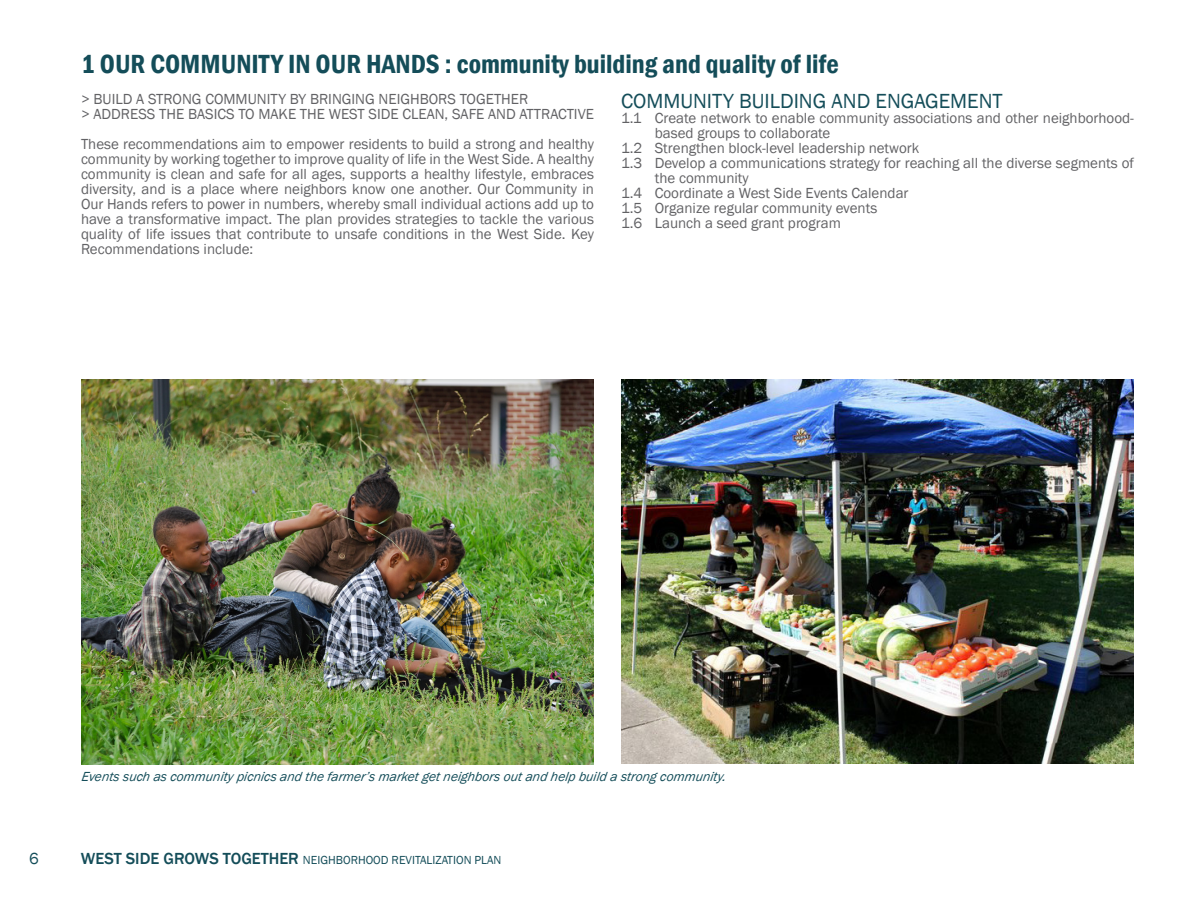
<style>
.page{position:relative;width:1188px;height:918px;background:#fff}
.page>*{position:absolute;margin:0;border:0;box-sizing:border-box;transform-origin:0 0}
.HEADER1{font:600 condensed 27px "Franklin Gothic";color:#144d59}
.HEADER_2{font:21px "Franklin Gothic";color:#144d59}
.t1{font:16.5px "Franklin Gothic";color:#144d59}
.BODY{font:15px/15px "Franklin Gothic";color:#626265}
.Caption_blue{font:italic 13.5px "Franklin Gothic";color:#144d59}
.t2{font:12px "Franklin Gothic";color:#144d59}
.s1{font-weight:500;font-size:16.5px}
</style>
<div class="page">
<img style="left:621px;top:379px;width:513px;height:385px">
<img style="left:81px;top:380px;width:513px;height:384px">
<p class="HEADER1" style="left:81px;top:46px;width:759px">1 OUR COMMUNITY IN OUR HANDS : community building and quality of life</p>
<p class="BODY" style="left:81px;top:91px;width:449px">&gt; BUILD A STRONG COMMUNITY BY BRINGING NEIGHBORS TOGETHER</p>
<p class="BODY" style="left:81px;top:106px;width:515px">&gt; ADDRESS THE BASICS TO MAKE THE WEST SIDE CLEAN, SAFE AND ATTRACTIVE</p>
<p class="BODY" style="left:81px;top:136px;width:515px;text-align:justify">These recommendations aim to empower residents to build a strong and healthy community by working together to improve quality of life in the West Side. A healthy community is clean and safe for all ages, supports a healthy lifestyle, embraces diversity, and is a place where neighbors know one another. Our Community in Our Hands refers to power in numbers, whereby small individual actions add up to have a transformative impact. The plan provides strategies to tackle the various quality of life issues that contribute to unsafe conditions in the West Side. Key Recommendations include:</p>
<p class="HEADER_2" style="left:621px;top:88px;width:383px">COMMUNITY BUILDING AND ENGAGEMENT</p>
<p class="BODY" style="left:655px;top:111px;width:481px;text-indent:-34px">1.1 Create network to enable community associations and other neighborhood&shy;based groups to collaborate</p>
<p class="BODY" style="left:621px;top:141px;width:300px">1.2 Strengthen block-level leadership network</p>
<p class="BODY" style="left:655px;top:156px;width:481px;text-indent:-34px">1.3 Develop a communications strategy for reaching all the diverse segments of the community</p>
<p class="BODY" style="left:621px;top:186px;width:289px">1.4 Coordinate a West Side Events Calendar</p>
<p class="BODY" style="left:621px;top:201px;width:258px">1.5 Organize regular community events</p>
<p class="BODY" style="left:621px;top:216px;width:221px">1.6 Launch a seed grant program</p>
<p class="Caption_blue" style="left:81px;top:768px;width:649px">Events such as community picnics and the farmer’s marketgetneighbors outand help build a strong community.</p>
<p class="t1" style="left:29px;top:848px;width:11px">6</p>
<p class="t2" style="left:81px;top:852px;width:422px"><span class="s1">WEST SIDE GROWS TOGETHER</span> NEIGHBORHOOD REVITALIZATION PLAN</p>
</div>
